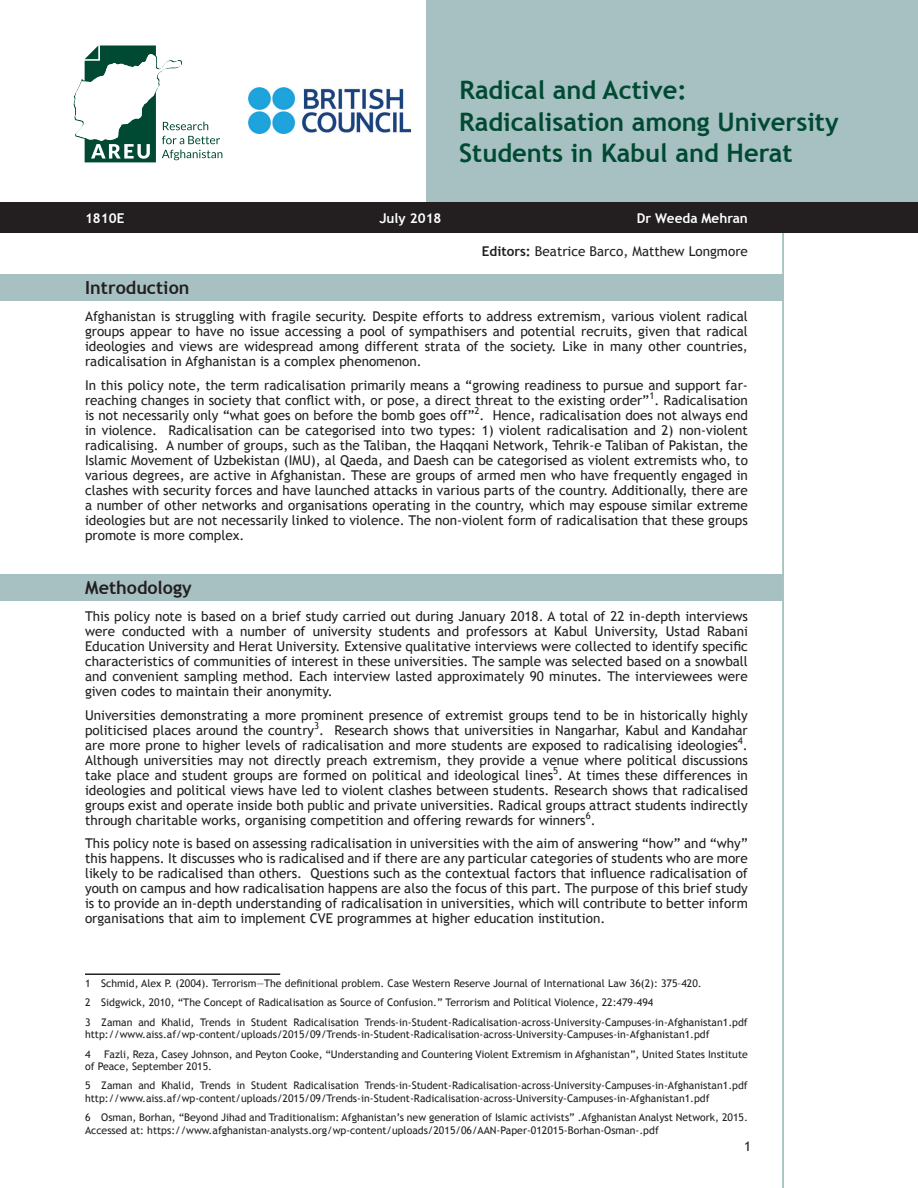
<style>
.page{position:relative;width:918px;height:1188px;background:#fff}
.page>*{position:absolute;margin:0;border:0;box-sizing:border-box;transform-origin:0 0}
.t1{font:700 25.5px/31.5px "Trebuchet MS";color:#004a33}
.t2{font:700 18px "Trebuchet MS";color:#231f20}
.t3{font:13.5px/15px "Trebuchet MS";color:#231f20;text-align:justify}
.t4{font:700 13.5px "Trebuchet MS";color:#fff}
.t5{font:10.5px/19.4px "Trebuchet MS";color:#231f20}
.s1{font-weight:700}
</style>
<div class="page">
<hr style="left:782px;top:0;width:2px;height:1188px;background:#a4c5c0">
<div style="left:0;top:0;width:918px;height:203px;background:#a7c0c2"></div>
<div style="left:0;top:0;width:425px;height:211px;background:#fff"></div>
<div style="left:0;top:202px;width:918px;height:31px;background:#231f20"></div>
<div style="left:0;top:274px;width:783px;height:27px;background:#a7c0c2"></div>
<div style="left:0;top:574px;width:782px;height:27px;background:#a7c0c2"></div>
<hr style="left:85px;top:974px;width:195px;height:1px;background:#231f20">
<svg style="left:74px;top:45px;width:148px;height:117px"></svg>
<img style="left:249px;top:88px;width:161px;height:46px">
<h1 class="t1" style="left:459px;top:75px;width:381px">Radical and Active:<br>Radicalisation among University<br>Students in Kabul and Herat</h1>
<p class="t4" style="left:85px;top:209px;width:41px">1810E</p>
<p class="t4" style="left:379px;top:209px;width:64px">July 2018</p>
<p class="t4" style="left:637px;top:209px;width:113px">Dr Weeda Mehran</p>
<p class="t3" style="left:482px;top:244px;width:268px"><span class="s1">Editors:</span> Beatrice Barco, Matthew Longmore</p>
<h2 class="t2" style="left:85px;top:276px;width:106px">Introduction</h2>
<p class="t3" style="left:85px;top:309px;width:664px">Afghanistan is struggling with fragile security. Despite efforts to address extremism, various violent radical groups appear to have no issue accessing a pool of sympathisers and potential recruits, given that radical ideologies and views are widespread among different strata of the society. Like in many other countries, radicalisation in Afghanistan is a complex phenomenon.</p>
<p class="t3" style="left:85px;top:378px;width:664px">In this policy note, the term radicalisation primarily means a “growing readiness to pursue and support far&shy;reaching changes in society that conflict with, or pose, a direct threat to the existing order”<sup>1</sup>. Radicalisation is not necessarily only “what goes on before the bomb goes off”<sup>2</sup>. Hence, radicalisation does not always end in violence. Radicalisation can be categorised into two types: 1) violent radicalisation and 2) non-violent radicalising. A number of groups, such as the Taliban, the Haqqani Network, Tehrik-e Taliban of Pakistan, the Islamic Movement of Uzbekistan (IMU), al Qaeda, and Daesh can be categorised as violent extremists who, to various degrees, are active in Afghanistan. These are groups of armed men who have frequently engaged in clashes with security forces and have launched attacks in various parts of the country. Additionally, there are a number of other networks and organisations operating in the country, which may espouse similar extreme ideologies but are not necessarily linked to violence. The non-violent form of radicalisation that these groups promote is more complex.</p>
<h2 class="t2" style="left:85px;top:576px;width:108px">Methodology</h2>
<p class="t3" style="left:85px;top:609px;width:664px">This policy note is based on a brief study carried out during January 2018. A total of 22 in-depth interviews were conducted with a number of university students and professors at Kabul University, Ustad Rabani Education University and Herat University. Extensive qualitative interviews were collected to identify specific characteristics of communities of interest in these universities. The sample was selected based on a snowball and convenient sampling method. Each interview lasted approximately 90 minutes. The interviewees were given codes to maintain their anonymity.</p>
<p class="t3" style="left:85px;top:708px;width:664px">Universities demonstrating a more prominent presence of extremist groups tend to be in historically highly politicised places around the country<sup>3</sup>. Research shows that universities in Nangarhar, Kabul and Kandahar are more prone to higher levels of radicalisation and more students are exposed to radicalising ideologies<sup>4</sup>.<br>Although universities may not directly preach extremism, they provide a venue where political discussions take place and student groups are formed on political and ideological lines<sup>5</sup>. At times these differences in ideologies and political views have led to violent clashes between students. Research shows that radicalised groups exist and operate inside both public and private universities. Radical groups attract students indirectly through charitable works, organising competition and offering rewards for winners<sup>6</sup>.</p>
<p class="t3" style="left:85px;top:836px;width:664px">This policy note is based on assessing radicalisation in universities with the aim of answering “how” and “why” this happens. It discusses who is radicalised and if there are any particular categories of students who are more likely to be radicalised than others. Questions such as the contextual factors that influence radicalisation of youth on campus and how radicalisation happens are also the focus of this part. The purpose of this brief study is to provide an in-depth understanding of radicalisation in universities, which will contribute to better inform organisations that aim to implement CVE programmes at higher education institution.</p>
<p class="t5" style="left:85px;top:974px;width:664px">1 Schmid, Alex P. (2004). Terrorism—The definitional problem. Case Western Reserve Journal of International Law 36(2): 375–420.<br>2 Sidgwick, 2010, “The Concept of Radicalisation as Source of Confusion.” Terrorism and Political Violence, 22:479-494<br>3 Zaman and Khalid, Trends in Student Radicalisation Trends-in-Student-Radicalisation-across-University-Campuses-in-Afghanistan1.pdf</p>
<p class="t5" style="left:85px;top:1025px;width:626px">http://www.aiss.af/wp-content/uploads/2015/09/Trends-in-Student-Radicalisation-across-University-Campuses-in-Afghanistan1.pdf<br>4</p>
<p class="t5" style="left:85px;top:1048px;width:664px;line-height:12.6px;text-indent:19px">Fazli, Reza, Casey Johnson, and Peyton Cooke, “Understanding and Countering Violent Extremism in Afghanistan”, United States Institute of Peace, September 2015.</p>
<p class="t5" style="left:85px;top:1080px;width:664px;line-height:12.6px">5 Zaman and Khalid, Trends in Student Radicalisation Trends-in-Student-Radicalisation-across-University-Campuses-in-Afghanistan1.pdf http://www.aiss.af/wp-content/uploads/2015/09/Trends-in-Student-Radicalisation-across-University-Campuses-in-Afghanistan1.pdf</p>
<p class="t5" style="left:85px;top:1112px;width:664px;line-height:12.6px">6 Osman, Borhan, “Beyond Jihad and Traditionalism: Afghanistan’s new generation of Islamic activists” .Afghanistan Analyst Network, 2015.<br>Accessed at: https://www.afghanistan-analysts.org/wp-content/uploads/2015/06/AAN-Paper-012015-Borhan-Osman-.pdf</p>
<p class="t3" style="left:744px;top:1139px;width:9px">1</p>
</div>
